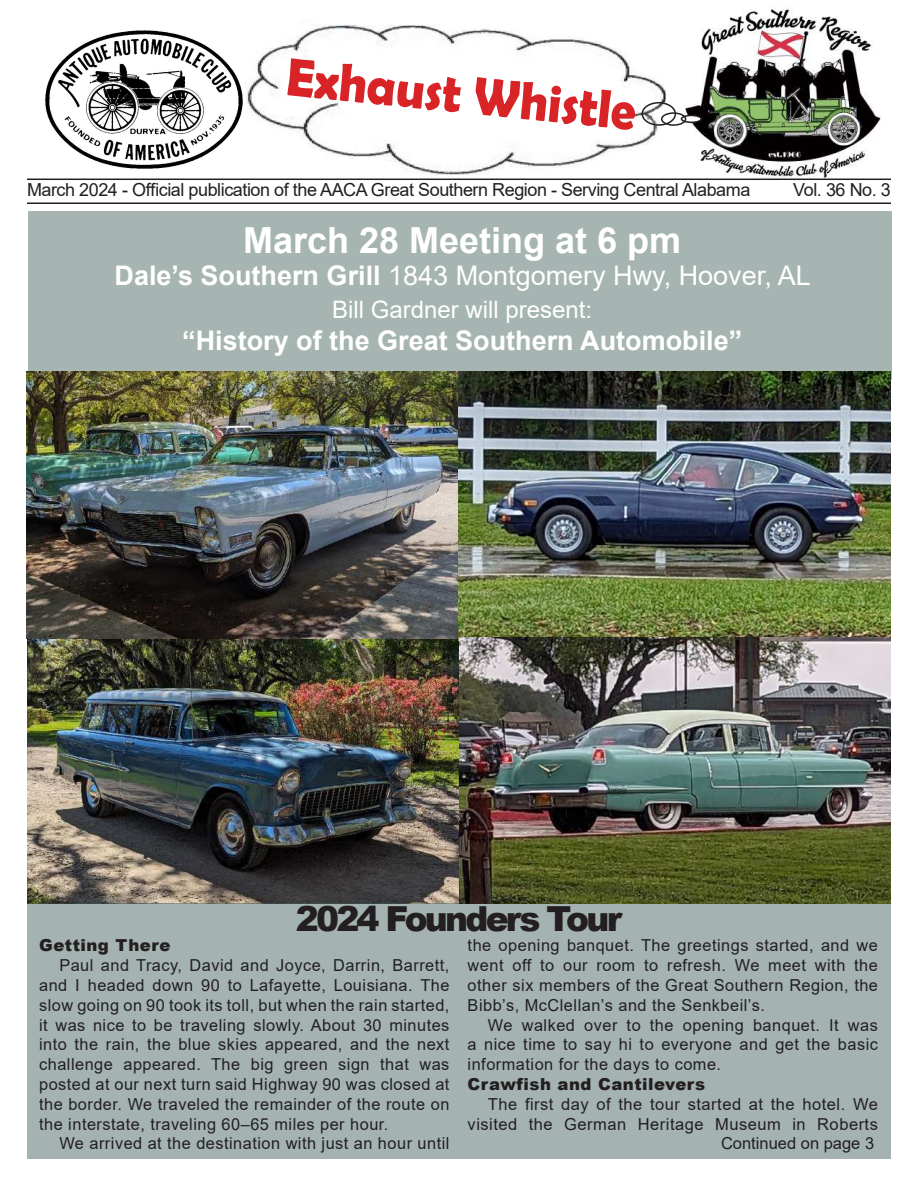
<style>
.page{position:relative;width:918px;height:1188px;background:#fff}
.page>*{position:absolute;margin:0;border:0;box-sizing:border-box;transform-origin:0 0}
.t1{font:700 54px "Berlin Sans FB Demi";color:#d82427;scale:.92 1}
.t2{font:700 36px "Arial";color:#fff}
.t3{font:900 34.5px "Arial";letter-spacing:-.08em;color:#231f20}
.t4{font:27px "Arial";color:#fff}
.t5{font:700 27px "Arial";color:#fff}
.t6{font:24px "Arial";color:#fff}
.t7{font:18px "Arial";letter-spacing:-.025em;color:#231f20}
.t8{font:16.5px/19.8px "Arial";letter-spacing:.03em;color:#231f20;text-align:justify}
.t9{font:900 16.5px "Arial";letter-spacing:.03em;color:#231f20}
.t10{font:16.5px "Arial";color:#231f20}
.s1{font-weight:700}
</style>
<div class="page">
<img style="left:678px;top:9px;width:214px;height:203px">
<img style="left:36px;top:30px;width:209px;height:149px">
<img style="left:245px;top:25px;width:421px;height:154px">
<div style="left:681px;top:115px;width:20px;height:7px;background:#fff;border-radius:50%"></div>
<div style="left:681px;top:115px;width:21px;height:8px;border:2px solid #231f20;border-radius:50%"></div>
<div style="left:661px;top:112px;width:25px;height:14px;border:2px solid #231f20;border-radius:50%"></div>
<div style="left:642px;top:102px;width:34px;height:24px;border:2px solid #231f20;border-radius:50%"></div>
<hr style="left:27px;top:179px;width:864px;height:1px;background:#231f20">
<hr style="left:27px;top:202px;width:864px;height:2px;background:#231f20">
<img style="left:27px;top:638px;width:864px;height:265px">
<div style="left:28px;top:212px;width:864px;height:168px;background:#a6b5b2"></div>
<img style="left:26px;top:372px;width:433px;height:266px">
<div style="left:27px;top:903px;width:864px;height:256px;background:#a4b3b1"></div>
<img style="left:459px;top:372px;width:432px;height:269px">
<h1 class="t1" style="left:290px;top:45px;width:383px;rotate:6deg">Exhaust Whistle</h1>
<p class="t7" style="left:27px;top:177px;width:725px">March 2024 - Official publication of the AACA Great Southern Region - Serving Central Alabama</p>
<p class="t7" style="left:793px;top:177px;width:99px">Vol. 36 No. 3</p>
<h2 class="t2" style="left:243px;top:215px;width:440px">March 28 Meeting at 6 pm</h2>
<h3 class="t4" style="left:115px;top:257px;width:698px"><span class="s1">Dale’s Southern Grill</span> 1843 Montgomery Hwy, Hoover, AL</h3>
<h3 class="t6" style="left:332px;top:293px;width:262px">Bill Gardner will present:</h3>
<h3 class="t5" style="left:182px;top:322px;width:562px">“History of the Great Southern Automobile”</h3>
<h3 class="t3" style="left:296px;top:894px;width:328px">2024 Founders Tour</h3>
<p class="t8" style="left:468px;top:936px;width:412px">the opening banquet. The greetings started, and we went off to our room to refresh. We meet with the other six members of the Great Southern Region, the Bibb’s, McClellan’s and the Senkbeil’s.</p>
<p class="t8" style="left:468px;top:1015px;width:412px;text-indent:20px">We walked over to the opening banquet. It was a nice time to say hi to everyone and get the basic information for the days to come.</p>
<p class="t9" style="left:468px;top:1072px;width:239px">Crawfish and Cantilevers</p>
<p class="t8" style="left:468px;top:1094px;width:412px;text-align:right">The first day of the tour started at the hotel. We visited the German Heritage Museum in Roberts</p>
<p class="t9" style="left:39px;top:934px;width:133px">Getting There</p>
<p class="t8" style="left:39px;top:955px;width:412px;text-indent:20px">Paul and Tracy, David and Joyce, Darrin, Barrett, and I headed down 90 to Lafayette, Louisiana. The slow going on 90 took its toll, but when the rain started, it was nice to be traveling slowly. About 30 minutes into the rain, the blue skies appeared, and the next challenge appeared. The big green sign that was posted at our next turn said Highway 90 was closed at the border. We traveled the remainder of the route on the interstate, traveling 60–65 miles per hour.</p>
<p class="t8" style="left:59px;top:1134px;width:392px">We arrived at the destination with just an hour until</p>
<p class="t10" style="left:721px;top:1132px;width:155px">Continued on page 3</p>
</div>
